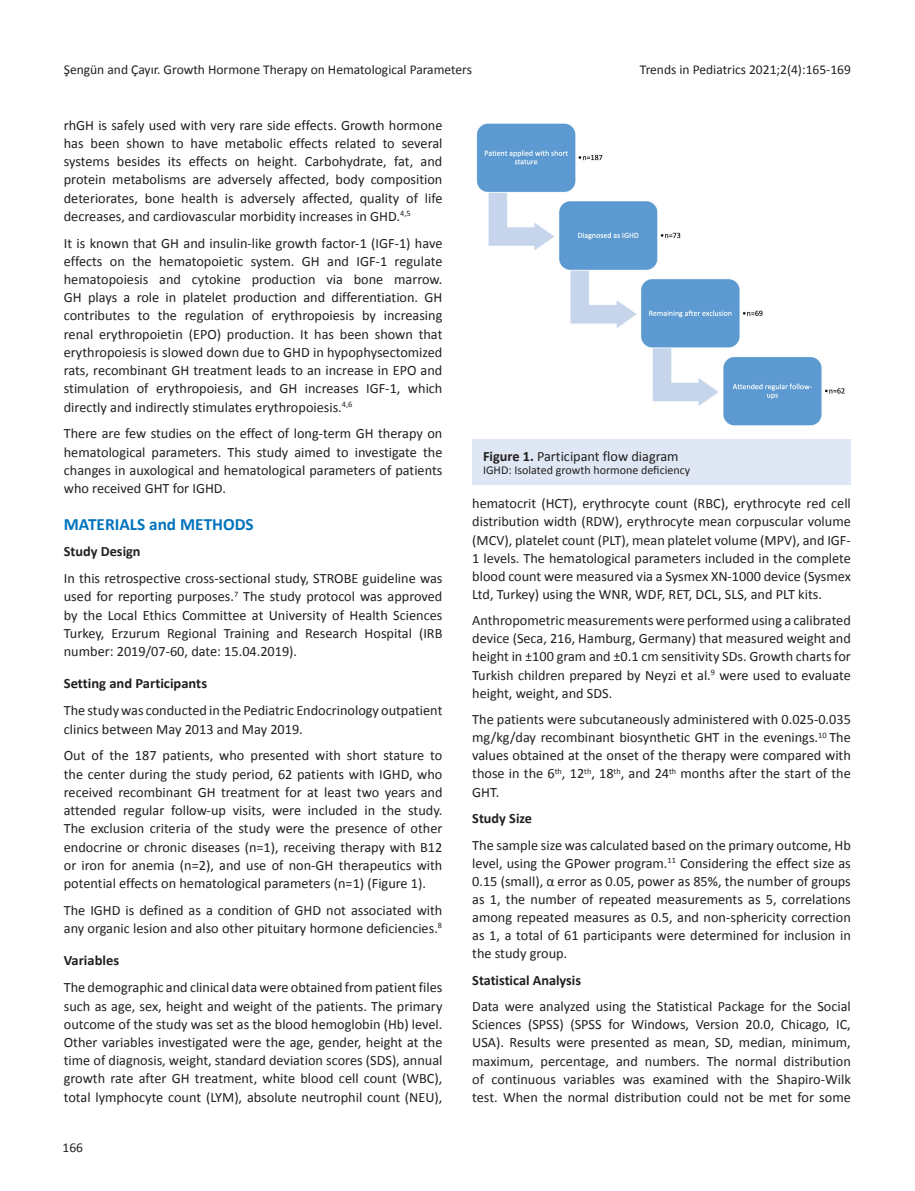
<style>
.page{position:relative;width:915px;height:1191px;background:#fff}
.page>*{position:absolute;margin:0;border:0;box-sizing:border-box;transform-origin:0 0}
.t1{font:700 17.25px "Calibri";color:#0073bc}
.t2{font:14.25px/18.1px "Calibri";color:#231f20;text-align:justify}
.t3{font:700 14.25px "Calibri";color:#231f20}
.t4{font:13.5px "Calibri";color:#231f20}
.t5{font:12px "Calibri";color:#231f20}
.s1{font-weight:700}
</style>
<div class="page">
<div style="left:472px;top:439px;width:378px;height:46px;background:#dfe7f4"></div>
<img style="left:476px;top:123px;width:369px;height:303px">
<p class="t4" style="left:64px;top:61px;width:409px">Şengün and Çayır. Growth Hormone Therapy on Hematological Parameters</p>
<p class="t4" style="left:639px;top:61px;width:212px">Trends in Pediatrics 2021;2(4):165-169</p>
<p class="t2" style="left:64px;top:116px;width:380px">rhGH is safely used with very rare side effects. Growth hormone has been shown to have metabolic effects related to several systems besides its effects on height. Carbohydrate, fat, and protein metabolisms are adversely affected, body composition deteriorates, bone health is adversely affected, quality of life decreases, and cardiovascular morbidity increases in GHD.<sup>4,5</sup></p>
<p class="t2" style="left:64px;top:234px;width:380px">It is known that GH and insulin-like growth factor-1 (IGF-1) have effects on the hematopoietic system. GH and IGF-1 regulate hematopoiesis and cytokine production via bone marrow.<br>GH plays a role in platelet production and differentiation. GH contributes to the regulation of erythropoiesis by increasing renal erythropoietin (EPO) production. It has been shown that erythropoiesis is slowed down due to GHD in hypophysectomized rats, recombinant GH treatment leads to an increase in EPO and stimulation of erythropoiesis, and GH increases IGF-1, which directly and indirectly stimulates erythropoiesis.<sup>4,6</sup></p>
<p class="t2" style="left:64px;top:424px;width:380px">There are few studies on the effect of long-term GH therapy on hematological parameters. This study aimed to investigate the changes in auxological and hematological parameters of patients who received GHT for IGHD.</p>
<p class="t1" style="left:64px;top:513px;width:191px">MATERIALS and METHODS</p>
<p class="t3" style="left:64px;top:543px;width:78px">Study Design</p>
<p class="t2" style="left:64px;top:569px;width:380px">In this retrospective cross-sectional study, STROBE guideline was used for reporting purposes.<sup>7</sup> The study protocol was approved by the Local Ethics Committee at University of Health Sciences Turkey, Erzurum Regional Training and Research Hospital (IRB number: 2019/07-60, date: 15.04.2019).</p>
<p class="t3" style="left:64px;top:674px;width:145px">Setting and Participants</p>
<p class="t2" style="left:64px;top:701px;width:380px">The study was conducted in the Pediatric Endocrinology outpatient clinics between May 2013 and May 2019.</p>
<p class="t2" style="left:64px;top:746px;width:380px">Out of the 187 patients, who presented with short stature to the center during the study period, 62 patients with IGHD, who received recombinant GH treatment for at least two years and attended regular follow-up visits, were included in the study.<br>The exclusion criteria of the study were the presence of other endocrine or chronic diseases (n=1), receiving therapy with B12 or iron for anemia (n=2), and use of non-GH therapeutics with potential effects on hematological parameters (n=1) (Figure 1).</p>
<p class="t2" style="left:64px;top:901px;width:380px">The IGHD is defined as a condition of GHD not associated with any organic lesion and also other pituitary hormone deficiencies.<sup>8</sup></p>
<p class="t3" style="left:64px;top:951px;width:57px">Variables</p>
<p class="t2" style="left:64px;top:978px;width:380px">The demographic and clinical data were obtained from patient files such as age, sex, height and weight of the patients. The primary outcome of the study was set as the blood hemoglobin (Hb) level.<br>Other variables investigated were the age, gender, height at the time of diagnosis, weight, standard deviation scores (SDS), annual growth rate after GH treatment, white blood cell count (WBC), total lymphocyte count (LYM), absolute neutrophil count (NEU),</p>
<p class="t4" style="left:62px;top:1138px;width:22px">166</p>
<p class="t2" style="left:483px;top:447px;width:197px"><span class="s1">Figure 1.</span> Participant flow diagram</p>
<p class="t5" style="left:483px;top:463px;width:209px">IGHD: Isolated growth hormone deficiency</p>
<p class="t2" style="left:472px;top:494px;width:380px">hematocrit (HCT), erythrocyte count (RBC), erythrocyte red cell distribution width (RDW), erythrocyte mean corpuscular volume (MCV), platelet count (PLT), mean platelet volume (MPV), and IGF-1 levels. The hematological parameters included in the complete blood count were measured via a Sysmex XN-1000 device (Sysmex Ltd, Turkey) using the WNR, WDF, RET, DCL, SLS, and PLT kits.</p>
<p class="t2" style="left:472px;top:611px;width:380px">Anthropometric measurements were performed using a calibrated device (Seca, 216, Hamburg, Germany) that measured weight and height in ±100 gram and ±0.1 cm sensitivity SDs. Growth charts for Turkish children prepared by Neyzi et al.<sup>9</sup> were used to evaluate height, weight, and SDS.</p>
<p class="t2" style="left:472px;top:710px;width:380px">The patients were subcutaneously administered with 0.025-0.035 mg/kg/day recombinant biosynthetic GHT in the evenings.<sup>10</sup> The values obtained at the onset of the therapy were compared with those in the 6<sup>th</sup>, 12<sup>th</sup>, 18<sup>th</sup>, and 24<sup>th</sup> months after the start of the GHT.</p>
<p class="t3" style="left:472px;top:809px;width:61px">Study Size</p>
<p class="t2" style="left:472px;top:836px;width:380px">The sample size was calculated based on the primary outcome, Hb level, using the GPower program.<sup>11</sup> Considering the effect size as 0.15 (small), α error as 0.05, power as 85%, the number of groups as 1, the number of repeated measurements as 5, correlations among repeated measures as 0.5, and non-sphericity correction as 1, a total of 61 participants were determined for inclusion in the study group.</p>
<p class="t3" style="left:472px;top:971px;width:110px">Statistical Analysis</p>
<p class="t2" style="left:472px;top:997px;width:380px">Data were analyzed using the Statistical Package for the Social Sciences (SPSS) (SPSS for Windows, Version 20.0, Chicago, IC, USA). Results were presented as mean, SD, median, minimum, maximum, percentage, and numbers. The normal distribution of continuous variables was examined with the Shapiro-Wilk test. When the normal distribution could not be met for some</p>
</div>
